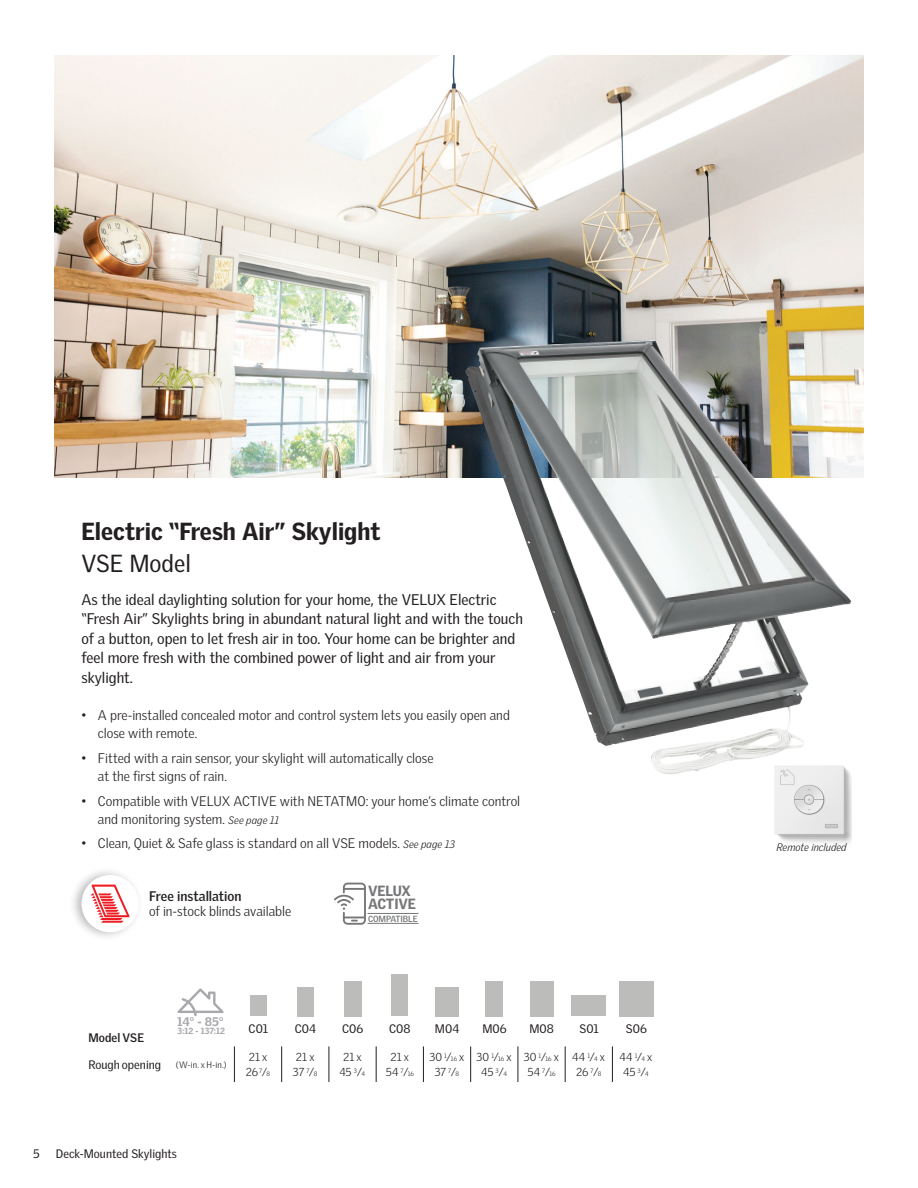
<style>
.page{position:relative;width:918px;height:1188px;background:#fff}
.page>*{position:absolute;margin:0;border:0;box-sizing:border-box;transform-origin:0 0}
.t1{font:900 24px/31.5px "Velux Gothic";color:#231f20}
.t2{font:15px/19.5px "Velux Gothic";color:#231f20}
.t3{font:900 14.4px "Velux Gothic";letter-spacing:-.01em;color:#767778}
.t4{font:300 13.5px/18px "Velux Gothic";color:#231f20}
.t5{font:900 12.15px "Velux Gothic";color:#a8a9ad}
.Page__Size_7__R__lef{font:12px "Velux Gothic";color:#231f20}
.Page__Size_7__R__Cen{font:12px "Velux Gothic";letter-spacing:.01em;color:#231f20}
.Page__Size_7__R__Lef{font:700 12px "Velux Gothic";letter-spacing:.005em;color:#231f20}
.Page__Size_7__R__Cen-2{font:300 11.25px/15px "Velux Gothic";letter-spacing:.01em;color:#231f20;text-align:center}
.t6{font:italic 300 10.5px "Velux Gothic";color:#231f20}
.Page__Size_7__R__Cen-3{font:300 9px "Velux Gothic";color:#231f20}
.t7{font:900 8.7px "Velux Gothic";color:#a8a9ad}
.t8{font:700 8.7px "Velux Gothic";letter-spacing:-.01em;color:#767778}
.s1{font-weight:400}
.s2{font-style:italic;font-size:10.5px}
.s3{font-weight:700}
.s4{font-size:6.15px}
</style>
<div class="page">
<img style="left:54px;top:55px;width:810px;height:422px">
<img style="left:465px;top:340px;width:387px;height:434px">
<hr style="left:234px;top:1046px;width:1px;height:36px;background:#231f20">
<hr style="left:281px;top:1046px;width:1px;height:36px;background:#231f20">
<hr style="left:329px;top:1046px;width:1px;height:36px;background:#231f20">
<hr style="left:376px;top:1046px;width:1px;height:36px;background:#231f20">
<hr style="left:423px;top:1046px;width:1px;height:36px;background:#231f20">
<hr style="left:470px;top:1046px;width:1px;height:36px;background:#231f20">
<hr style="left:518px;top:1046px;width:1px;height:36px;background:#231f20">
<hr style="left:565px;top:1046px;width:1px;height:36px;background:#231f20">
<hr style="left:612px;top:1046px;width:1px;height:36px;background:#231f20">
<svg style="left:177px;top:988px;width:47px;height:28px"></svg>
<div style="left:250px;top:996px;width:16px;height:20px;background:#bcbdbb"></div>
<div style="left:297px;top:987px;width:16px;height:29px;background:#bcbdbb"></div>
<div style="left:344px;top:981px;width:17px;height:35px;background:#bcbdbb"></div>
<div style="left:392px;top:975px;width:16px;height:41px;background:#bcbdbb"></div>
<div style="left:435px;top:987px;width:24px;height:29px;background:#bcbdbb"></div>
<div style="left:485px;top:981px;width:18px;height:35px;background:#bcbdbb"></div>
<div style="left:530px;top:981px;width:23px;height:36px;background:#bcbdbb"></div>
<div style="left:572px;top:996px;width:34px;height:20px;background:#bcbdbb"></div>
<div style="left:619px;top:981px;width:34px;height:35px;background:#bcbdbb"></div>
<img style="left:772px;top:756px;width:80px;height:88px">
<div style="left:69px;top:867px;width:74px;height:74px;background:#231f20;opacity:.3"></div>
<div style="left:81px;top:875px;width:58px;height:57px;background:#fff;border-radius:50%"></div>
<svg style="left:91px;top:885px;width:39px;height:38px"></svg>
<svg style="left:334px;top:883px;width:32px;height:42px"></svg>
<hr style="left:368px;top:913px;width:50px;height:1px;background:#767778">
<hr style="left:368px;top:923px;width:50px;height:1px;background:#767778">
<p class="t1" style="left:81px;top:516px;width:301px">Electric “Fresh Air” Skylight<br><span class="s1">VSE Model</span></p>
<p class="t2" style="left:81px;top:589px;width:443px">As the ideal daylighting solution for your home, the VELUX Electric “Fresh Air” Skylights bring in abundant natural light and with the touch of a button, open to let fresh air in too. Your home can be brighter and feel more fresh with the combined power of light and air from your skylight.</p>
<p class="t4" style="left:98px;top:706px;width:413px;text-indent:-16px">• A pre-installed concealed motor and control system lets you easily open and close with remote.</p>
<p class="t4" style="left:98px;top:749px;width:337px;text-indent:-16px">• Fitted with a rain sensor, your skylight will automatically close at the first signs of rain.</p>
<p class="t4" style="left:98px;top:791px;width:424px;text-indent:-16px">• Compatible with VELUX ACTIVE with NETATMO: your home’s climate control and monitoring system. <span class="s2">See page 11</span></p>
<p class="t4" style="left:81px;top:834px;width:375px">• Clean, Quiet &amp; Safe glass is standard on all VSE models. <span class="s2">See page 13</span></p>
<p class="t4" style="left:149px;top:889px;width:144px;line-height:15px"><span class="s3">Free installation<br></span>of in-stock blinds available</p>
<p class="t3" style="left:368px;top:881px;width:44px">VELUX</p>
<p class="t3" style="left:368px;top:895px;width:49px">ACTIVE</p>
<p class="t8" style="left:368px;top:913px;width:51px">COMPATIBLE</p>
<p class="Page__Size_7__R__Lef" style="left:88px;top:1030px;width:57px">Model VSE</p>
<p class="t5" style="left:177px;top:1014px;width:48px">14° - 85°</p>
<p class="t7" style="left:178px;top:1026px;width:49px">3:12 - 137:12</p>
<p class="Page__Size_7__R__Cen" style="left:249px;top:1021px;width:21px">C01</p>
<p class="Page__Size_7__R__Cen" style="left:295px;top:1021px;width:23px">C04</p>
<p class="Page__Size_7__R__Cen" style="left:342px;top:1021px;width:23px">C06</p>
<p class="Page__Size_7__R__Cen" style="left:389px;top:1021px;width:23px">C08</p>
<p class="Page__Size_7__R__Cen" style="left:435px;top:1021px;width:26px">M04</p>
<p class="Page__Size_7__R__Cen" style="left:482px;top:1021px;width:26px">M06</p>
<p class="Page__Size_7__R__Cen" style="left:529px;top:1021px;width:26px">M08</p>
<p class="Page__Size_7__R__Cen" style="left:579px;top:1021px;width:21px">S01</p>
<p class="Page__Size_7__R__Cen" style="left:626px;top:1021px;width:23px">S06</p>
<p class="Page__Size_7__R__lef" style="left:88px;top:1057px;width:74px">Rough opening</p>
<p class="Page__Size_7__R__Cen-3" style="left:176px;top:1059px;width:52px">(W-in. x H-in.)</p>
<p class="Page__Size_7__R__Cen-2" style="left:246px;top:1049px;width:26px;text-align:left">21 x<br>26 <sup>7</sup>⁄<span class="s4">8</span></p>
<p class="Page__Size_7__R__Cen-2" style="left:293px;top:1049px;width:26px;text-align:left">21 x<br>37 <sup>7</sup>⁄<span class="s4">8</span></p>
<p class="Page__Size_7__R__Cen-2" style="left:339px;top:1049px;width:27px">21 x<br>45 <sup>3</sup>⁄<span class="s4">4</span></p>
<p class="Page__Size_7__R__Cen-2" style="left:386px;top:1049px;width:30px">21 x<br>54 <sup>7</sup>⁄<span class="s4">16</span></p>
<p class="Page__Size_7__R__Cen-2" style="left:429px;top:1049px;width:36px">30 <sup>1</sup>⁄<span class="s4">16</span> x<br>37 <sup>7</sup>⁄<span class="s4">8</span></p>
<p class="Page__Size_7__R__Cen-2" style="left:477px;top:1049px;width:36px">30 <sup>1</sup>⁄<span class="s4">16</span> x<br>45 <sup>3</sup>⁄<span class="s4">4</span></p>
<p class="Page__Size_7__R__Cen-2" style="left:524px;top:1049px;width:36px">30 <sup>1</sup>⁄<span class="s4">16</span> x<br>54 <sup>7</sup>⁄<span class="s4">16</span></p>
<p class="Page__Size_7__R__Cen-2" style="left:572px;top:1049px;width:34px">44 <sup>1</sup>⁄<span class="s4">4</span> x<br>26 <sup>7</sup>⁄<span class="s4">8</span></p>
<p class="Page__Size_7__R__Cen-2" style="left:620px;top:1049px;width:34px">44 <sup>1</sup>⁄<span class="s4">4</span> x<br>45 <sup>3</sup>⁄<span class="s4">4</span></p>
<p class="Page__Size_7__R__lef" style="left:33px;top:1147px;width:8px">5</p>
<p class="Page__Size_7__R__lef" style="left:56px;top:1147px;width:123px">Deck-Mounted Skylights</p>
<p class="t6" style="left:777px;top:841px;width:71px">Remote included</p>
</div>
